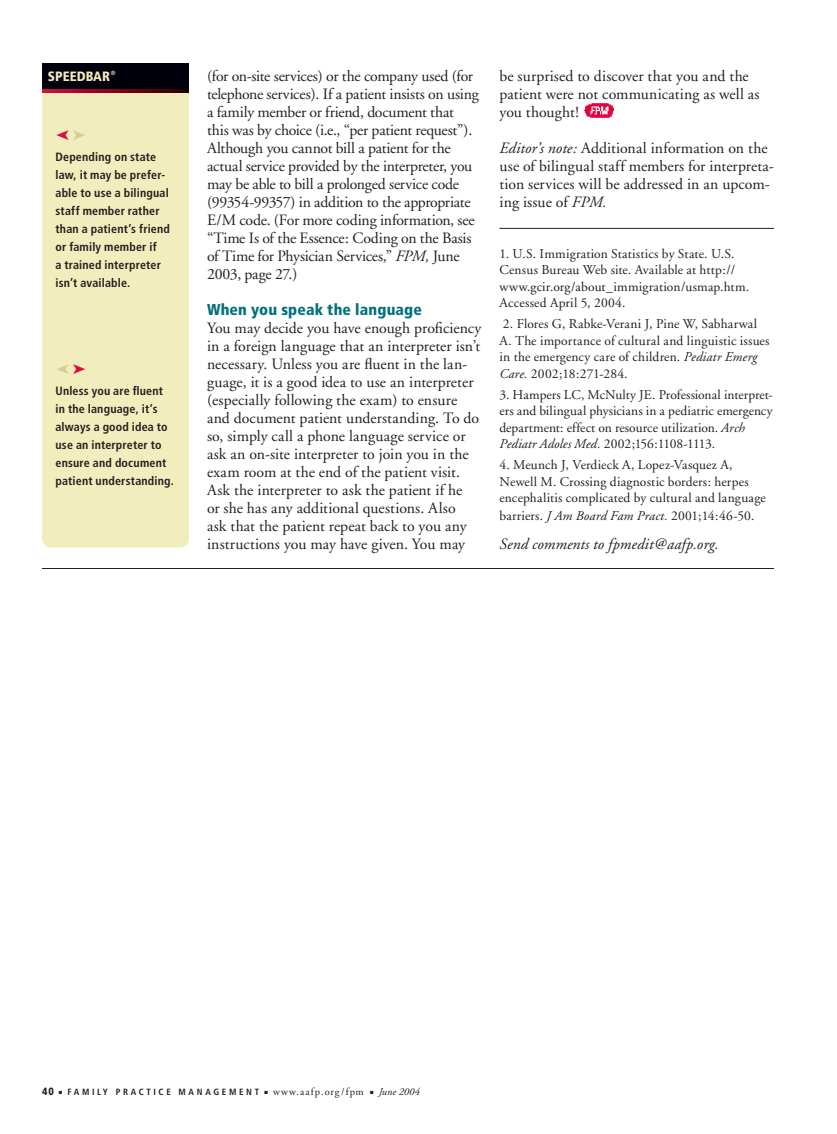
<style>
.page{position:relative;width:837px;height:1134px;background:#fff}
.page>*{position:absolute;margin:0;border:0;box-sizing:border-box;transform-origin:0 0}
.t1{font:15.75px/18px "Adobe Garamond";letter-spacing:-.005em;color:#231f20}
.t2{font:italic 15.75px "Adobe Garamond";letter-spacing:.005em;color:#231f20}
.t3{font:900 condensed 15.75px "Frutiger";letter-spacing:.01em;color:#00707b}
.t4{font:13.5px/16.5px "Adobe Garamond";letter-spacing:.01em;color:#231f20}
.t5{font:900 condensed 13.5px "Frutiger";color:#f2edbd}
.t6{font:700 condensed 12px/18px "Frutiger";letter-spacing:.015em;color:#231f20}
.t7{font:10.5px "Adobe Garamond";letter-spacing:.1em;color:#231f20}
.t8{font:italic 10.5px "Adobe Garamond";color:#231f20}
.t9{font:900 condensed 10.5px "Frutiger";color:#231f20}
.t10{font:700 condensed 9px "Frutiger";letter-spacing:.3em;color:#231f20}
.t11{font:700 condensed 6px "Frutiger";color:#f2edbd}
.s1{font-style:italic}
</style>
<div class="page">
<hr style="left:500px;top:228px;width:274px;height:1px;background:#231f20">
<img style="left:584px;top:103px;width:30px;height:15px">
<hr style="left:42px;top:568px;width:732px;height:1px;background:#231f20">
<div style="left:42px;top:92px;width:147px;height:456px;background:#f2edbd"></div>
<div style="left:42px;top:63px;width:147px;height:27px;background:#00000d"></div>
<svg style="left:42px;top:89px;width:147px;height:3px"></svg>
<svg style="left:57px;top:130px;width:28px;height:10px"></svg>
<svg style="left:57px;top:364px;width:28px;height:10px"></svg>
<p class="t5" style="left:48px;top:68px;width:64px">SPEEDBAR</p>
<p class="t11" style="left:111px;top:70px;width:6px">®</p>
<p class="t6" style="left:56px;top:148px;width:116px">Depending on state law, it may be prefer&shy;able to use a bilingual staff member rather than a patient’s friend or family member if<br>a trained interpreter isn’t available.</p>
<p class="t6" style="left:56px;top:382px;width:120px">Unless you are fluent in the language, it’s always a good idea to use an interpreter to ensure and document patient understanding.</p>
<p class="t1" style="left:207px;top:67px;width:273px">(for on-site services) or the company used (for telephone services). If a patient insists on using a family member or friend, document that this was by choice (i.e., “per patient request”).<br>Although you cannot bill a patient for the actual service provided by the interpreter, you may be able to bill a prolonged service code (99354-99357) in addition to the appropriate E/M code. (For more coding information, see “Time Is of the Essence: Coding on the Basis of Time for Physician Services,” <span class="s1">FPM,</span> June 2003, page 27.)</p>
<p class="t3" style="left:207px;top:300px;width:216px">When you speak the language</p>
<p class="t1" style="left:207px;top:319px;width:276px">You may decide you have enough proficiency in a foreign language that an interpreter isn’t necessary. Unless you are fluent in the lan&shy;guage, it is a good idea to use an interpreter (especially following the exam) to ensure and document patient understanding. To do so, simply call a phone language service or ask an on-site interpreter to join you in the exam room at the end of the patient visit.<br>Ask the interpreter to ask the patient if he<br>or she has any additional questions. Also<br>ask that the patient repeat back to you any instructions you may have given. You may</p>
<p class="t1" style="left:500px;top:67px;width:262px">be surprised to discover that you and the patient were not communicating as well as you thought!</p>
<p class="t1" style="left:500px;top:139px;width:276px"><span class="s1">Editor’s note:</span> Additional information on the use of bilingual staff members for interpreta&shy;tion services will be addressed in an upcom&shy;ing issue of <span class="s1">FPM.</span></p>
<p class="t4" style="left:500px;top:246px;width:251px">1. U.S. Immigration Statistics by State. U.S.<br>Census Bureau Web site. Available at http:// www.gcir.org/about_immigration/usmap.htm.<br>Accessed April 5, 2004.</p>
<p class="t4" style="left:500px;top:316px;width:272px">2. Flores G, Rabke-Verani J, Pine W, Sabharwal<br>A. The importance of cultural and linguistic issues in the emergency care of children. <span class="s1">Pediatr Emerg Care.</span> 2002;18:271-284.</p>
<p class="t4" style="left:499px;top:387px;width:275px">3. Hampers LC, McNulty JE. Professional interpret&shy;ers and bilingual physicians in a pediatric emergency department: effect on resource utilization. <span class="s1">Arch Pediatr Adoles Med.</span> 2002;156:1108-1113.</p>
<p class="t4" style="left:499px;top:457px;width:268px">4. Meunch J, Verdieck A, Lopez-Vasquez A,<br>Newell M. Crossing diagnostic borders: herpes encephalitis complicated by cultural and language</p>
<p class="t4" style="left:499px;top:508px;width:256px">barriers. <span class="s1">J Am Board Fam Pract.</span> 2001;14:46-50.</p>
<p class="t2" style="left:500px;top:536px;width:221px">Send comments to fpmedit@aafp.org.</p>
<p class="t9" style="left:42px;top:1085px;width:13px">40</p>
<p class="t10" style="left:59px;top:1087px;width:211px">■ FAMILY PRACTICE MANAGEMENT ■</p>
<p class="t7" style="left:273px;top:1086px;width:92px">www.aafp.org/fpm</p>
<p class="t8" style="left:370px;top:1086px;width:51px">■ June 2004</p>
</div>
